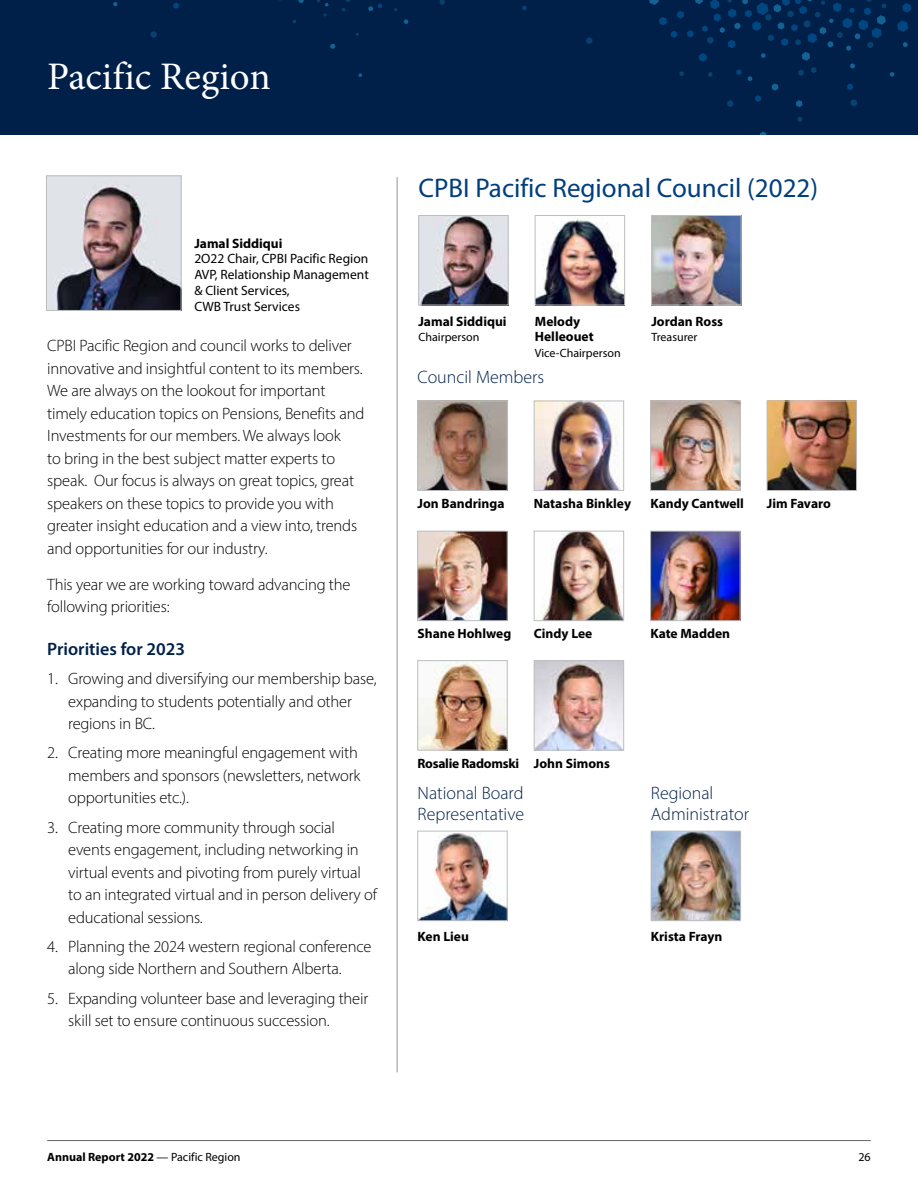
<style>
.page{position:relative;width:918px;height:1188px;background:#fff}
.page>*{position:absolute;margin:0;border:0;box-sizing:border-box;transform-origin:0 0}
.h1-wht__toc{font:39px "Minion Pro";color:#fff}
.h2-span{font:27px "Myriad Pro";color:#003e7e}
.region_photos-h1__span{font:300 18px/21px "Myriad Pro";color:#00204a}
.t1{font:600 18px "Myriad Pro";color:#00204a}
.body_1{font:300 16.5px/22.5px "Myriad Pro";letter-spacing:-.01em;color:#000}
.photo-name___info{font:700 13.5px/15.8px "Myriad Pro";color:#000}
.photo-name___info-2{font:13.5px/15.8px "Myriad Pro";color:#000}
.photo-name___info-3{font:700 13.5px "Myriad Pro";letter-spacing:-.02em;color:#000}
.photo-name___info-4{font:12px "Myriad Pro";color:#000}
.t2{font:700 12px "Myriad Pro";color:#000}
.s1{font-weight:400}
</style>
<div class="page">
<div style="left:0;top:0;width:918px;height:135px;background:#00204a"></div>
<svg style="left:150px;top:31px;width:7px;height:7px"></svg>
<svg style="left:586px;top:37px;width:7px;height:7px"></svg>
<svg style="left:522px;top:5px;width:5px;height:6px"></svg>
<svg style="left:797px;top:117px;width:5px;height:5px"></svg>
<svg style="left:323px;top:13px;width:4px;height:4px"></svg>
<svg style="left:439px;top:0;width:6px;height:5px"></svg>
<svg style="left:760px;top:131px;width:7px;height:4px"></svg>
<svg style="left:317px;top:0;width:12px;height:6px"></svg>
<svg style="left:113px;top:2px;width:4px;height:4px"></svg>
<svg style="left:404px;top:19px;width:5px;height:5px"></svg>
<svg style="left:330px;top:44px;width:6px;height:5px"></svg>
<svg style="left:298px;top:0;width:6px;height:3px"></svg>
<svg style="left:358px;top:73px;width:4px;height:4px"></svg>
<svg style="left:649px;top:0;width:262px;height:107px"></svg>
<svg style="left:368px;top:4px;width:14px;height:7px"></svg>
<svg style="left:173px;top:3px;width:6px;height:6px"></svg>
<hr style="left:47px;top:1140px;width:824px;height:1px;background:#636466">
<hr style="left:397px;top:177px;width:1px;height:895px;background:#939598">
<img style="left:48px;top:178px;width:131px;height:131px">
<div style="left:46px;top:176px;width:135px;height:135px;border:1px solid #bcbec0"></div>
<img style="left:420px;top:217px;width:86px;height:86px">
<div style="left:418px;top:215px;width:90px;height:90px;border:1px solid #bcbec0"></div>
<img style="left:537px;top:217px;width:86px;height:86px">
<div style="left:535px;top:215px;width:90px;height:90px;border:1px solid #bcbec0"></div>
<img style="left:653px;top:217px;width:86px;height:86px">
<div style="left:651px;top:215px;width:90px;height:90px;border:1px solid #bcbec0"></div>
<img style="left:420px;top:403px;width:85px;height:86px">
<div style="left:418px;top:401px;width:89px;height:90px;border:1px solid #bcbec0"></div>
<img style="left:536px;top:403px;width:84px;height:86px">
<div style="left:534px;top:401px;width:90px;height:90px;border:1px solid #bcbec0"></div>
<img style="left:652px;top:403px;width:86px;height:86px">
<div style="left:650px;top:401px;width:90px;height:90px;border:1px solid #bcbec0"></div>
<img style="left:769px;top:403px;width:86px;height:86px">
<div style="left:767px;top:401px;width:90px;height:90px;border:1px solid #bcbec0"></div>
<img style="left:420px;top:533px;width:85px;height:86px">
<div style="left:418px;top:531px;width:89px;height:90px;border:1px solid #bcbec0"></div>
<img style="left:541px;top:533px;width:81px;height:86px">
<div style="left:534px;top:531px;width:90px;height:90px;border:1px solid #bcbec0"></div>
<img style="left:652px;top:533px;width:86px;height:86px">
<div style="left:650px;top:531px;width:90px;height:90px;border:1px solid #bcbec0"></div>
<img style="left:420px;top:662px;width:85px;height:86px">
<div style="left:418px;top:660px;width:89px;height:90px;border:1px solid #bcbec0"></div>
<img style="left:536px;top:662px;width:86px;height:86px">
<div style="left:534px;top:660px;width:90px;height:90px;border:1px solid #bcbec0"></div>
<img style="left:420px;top:833px;width:85px;height:86px">
<div style="left:418px;top:831px;width:89px;height:90px;border:1px solid #bcbec0"></div>
<img style="left:653px;top:833px;width:86px;height:86px">
<div style="left:651px;top:831px;width:90px;height:90px;border:1px solid #bcbec0"></div>
<h1 class="h1-wht__toc" style="left:47px;top:51px;width:225px">Pacific Region</h1>
<p class="photo-name___info" style="left:194px;top:235px;width:90px">Jamal Siddiqui</p>
<p class="photo-name___info-2" style="left:194px;top:251px;width:175px">2O22 Chair, CPBI Pacific Region</p>
<p class="photo-name___info-2" style="left:194px;top:267px;width:176px">AVP, Relationship Management &amp; Client Services,</p>
<p class="photo-name___info-2" style="left:194px;top:298px;width:107px">CWB Trust Services</p>
<p class="body_1" style="left:47px;top:334px;width:319px">CPBI Pacific Region and council works to deliver innovative and insightful content to its members.<br>We are always on the lookout for important timely education topics on Pensions, Benefits and Investments for our members. We always look<br>to bring in the best subject matter experts to speak. Our focus is always on great topics, great speakers on these topics to provide you with greater insight education and a view into, trends and opportunities for our industry.</p>
<p class="body_1" style="left:47px;top:573px;width:305px">This year we are working toward advancing the following priorities:</p>
<p class="t1" style="left:47px;top:637px;width:139px">Priorities for 2023</p>
<p class="body_1" style="left:68px;top:667px;width:310px;text-indent:-21px">1. Growing and diversifying our membership base, expanding to students potentially and other regions in BC.</p>
<p class="body_1" style="left:68px;top:741px;width:294px;text-indent:-21px">2. Creating more meaningful engagement with members and sponsors (newsletters, network opportunities etc.).</p>
<p class="body_1" style="left:68px;top:816px;width:310px;text-indent:-21px">3. Creating more community through social events engagement, including networking in virtual events and pivoting from purely virtual to an integrated virtual and in person delivery of educational sessions.</p>
<p class="body_1" style="left:47px;top:935px;width:326px;text-align:center">4. Planning the 2024 western regional conference along side Northern and Southern Alberta.</p>
<p class="body_1" style="left:68px;top:987px;width:302px;text-indent:-21px">5. Expanding volunteer base and leveraging their skill set to ensure continuous succession.</p>
<p class="h2-span" style="left:419px;top:172px;width:401px">CPBI Pacific Regional Council (2022)</p>
<p class="photo-name___info" style="left:419px;top:313px;width:90px">Jamal Siddiqui</p>
<p class="photo-name___info-4" style="left:419px;top:330px;width:62px">Chairperson</p>
<p class="photo-name___info" style="left:535px;top:313px;width:60px">Melody<br>Helleouet</p>
<p class="photo-name___info-4" style="left:535px;top:346px;width:87px">Vice-Chairperson</p>
<p class="region_photos-h1__span" style="left:418px;top:366px;width:128px">Council Members</p>
<p class="photo-name___info" style="left:651px;top:313px;width:73px">Jordan Ross</p>
<p class="photo-name___info-4" style="left:651px;top:330px;width:48px">Treasurer</p>
<p class="photo-name___info" style="left:418px;top:495px;width:89px">Jon Bandringa</p>
<p class="photo-name___info" style="left:534px;top:495px;width:99px">Natasha Binkley</p>
<p class="photo-name___info" style="left:650px;top:495px;width:95px">Kandy Cantwell</p>
<p class="photo-name___info" style="left:767px;top:495px;width:66px">Jim Favaro</p>
<p class="photo-name___info" style="left:418px;top:626px;width:95px">Shane Hohlweg</p>
<p class="photo-name___info" style="left:534px;top:626px;width:60px">Cindy Lee</p>
<p class="photo-name___info" style="left:650px;top:626px;width:81px">Kate Madden</p>
<p class="photo-name___info-3" style="left:418px;top:755px;width:103px">Rosalie Radomski</p>
<p class="photo-name___info" style="left:534px;top:755px;width:78px">John Simons</p>
<p class="region_photos-h1__span" style="left:418px;top:782px;width:108px">National Board<br>Representative</p>
<p class="region_photos-h1__span" style="left:651px;top:782px;width:100px">Regional<br>Administrator</p>
<p class="photo-name___info" style="left:418px;top:928px;width:53px">Ken Lieu</p>
<p class="photo-name___info" style="left:651px;top:928px;width:73px">Krista Frayn</p>
<p class="t2" style="left:47px;top:1149px;width:195px">Annual Report 2022 <span class="s1">— Pacific Region</span></p>
<p class="photo-name___info-4" style="left:858px;top:1150px;width:14px">26</p>
</div>
